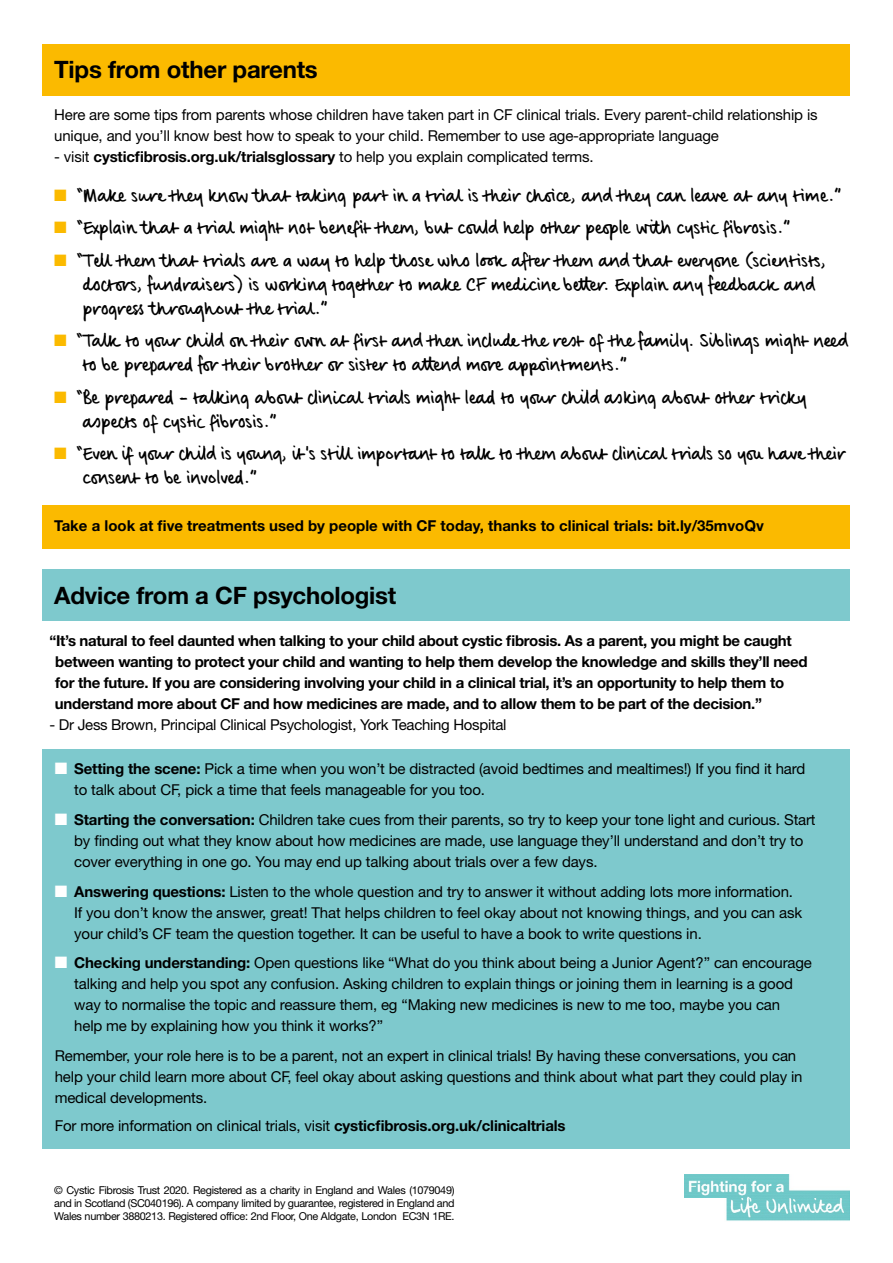
<style>
.page{position:relative;width:893px;height:1263px;background:#fff}
.page>*{position:absolute;margin:0;border:0;box-sizing:border-box;transform-origin:0 0}
.t1{font:700 24px "Helvetica Neue LT Std";letter-spacing:-.01em;color:#000}
.t2{font:16.5px/24px "CF Script";letter-spacing:-.02em;color:#000}
.t3{font:16.5px "CF Script";letter-spacing:.02em;color:#000}
.t4{font:15px/21px "Helvetica Neue LT Std";letter-spacing:-.01em;color:#000}
.t5{font:700 15px/21px "Helvetica Neue LT Std";letter-spacing:-.02em;color:#000}
.t6{font:700 15px "Helvetica Neue LT Std";color:#000}
.t7{font:10.8px/13px "Helvetica Neue LT Std";letter-spacing:-.03em;color:#000;text-align:justify}
.s1{font-weight:700}
.s2{color:#fbba00}
.s3{color:#fff}
</style>
<div class="page">
<div style="left:43px;top:570px;width:807px;height:51px;background:#7ec9cd"></div>
<div style="left:43px;top:749px;width:807px;height:400px;background:#7ec9cd"></div>
<img style="left:685px;top:1175px;width:165px;height:46px">
<div style="left:43px;top:506px;width:807px;height:43px;background:#fbba00"></div>
<div style="left:43px;top:45px;width:807px;height:51px;background:#fbba00"></div>
<h1 class="t1" style="left:54px;top:55px;width:265px">Tips from other parents</h1>
<p class="t4" style="left:54px;top:104px;width:765px">Here are some tips from parents whose children have taken part in CF clinical trials. Every parent-child relationship is unique, and you’ll know best how to speak to your child. Remember to use age-appropriate language</p>
<p class="t4" style="left:54px;top:146px;width:541px">- visit <span class="s1">cysticfibrosis.org.uk/trialsglossary</span> to help you explain complicated terms.</p>
<p class="t3" style="left:54px;top:182px;width:788px"><span class="s2">■</span> “Make sure they know that taking part in a trial is their choice, and they can leave at any time.”</p>
<p class="t2" style="left:54px;top:216px;width:737px"><span class="s2">■</span> “Explain that a trial might not benefit them, but could help other people with cystic fibrosis.”</p>
<p class="t2" style="left:83px;top:248px;width:745px;text-indent:-28px"><span class="s2">■</span> “Tell them that trials are a way to help those who look after them and that everyone (scientists, doctors, fundraisers) is working together to make CF medicine better. Explain any feedback and progress throughout the trial.”</p>
<p class="t2" style="left:83px;top:329px;width:767px;text-indent:-28px"><span class="s2">■</span> “Talk to your child on their own at first and then include the rest of the family. Siblings might need to be prepared for their brother or sister to attend more appointments.”</p>
<p class="t2" style="left:83px;top:385px;width:725px;text-indent:-28px"><span class="s2">■</span> “Be prepared – talking about clinical trials might lead to your child asking about other tricky aspects of cystic fibrosis.”</p>
<p class="t2" style="left:83px;top:442px;width:764px;text-indent:-28px"><span class="s2">■</span> “Even if your child is young, it’s still important to talk to them about clinical trials so you have their consent to be involved.”</p>
<p class="t6" style="left:54px;top:517px;width:711px">Take a look at five treatments used by people with CF today, thanks to clinical trials: bit.ly/35mvoQv</p>
<h1 class="t1" style="left:54px;top:580px;width:344px">Advice from a CF psychologist</h1>
<p class="t5" style="left:55px;top:630px;width:754px;text-indent:-6px">“It’s natural to feel daunted when talking to your child about cystic fibrosis. As a parent, you might be caught between wanting to protect your child and wanting to help them develop the knowledge and skills they’ll need for the future. If you are considering involving your child in a clinical trial, it’s an opportunity to help them to understand more about CF and how medicines are made, and to allow them to be part of the decision.”</p>
<p class="t4" style="left:50px;top:714px;width:459px">- Dr Jess Brown, Principal Clinical Psychologist, York Teaching Hospital</p>
<p class="t4" style="left:74px;top:758px;width:733px;text-indent:-20px"><span class="s3">■</span> <span class="s1">Setting the scene:</span> Pick a time when you won’t be distracted (avoid bedtimes and mealtimes!) If you find it hard to talk about CF, pick a time that feels manageable for you too.</p>
<p class="t4" style="left:74px;top:809px;width:743px;text-indent:-20px"><span class="s3">■</span> <span class="s1">Starting the conversation:</span> Children take cues from their parents, so try to keep your tone light and curious. Start by finding out what they know about how medicines are made, use language they’ll understand and don’t try to cover everything in one go. You may end up talking about trials over a few days.</p>
<p class="t4" style="left:74px;top:880px;width:729px;text-indent:-20px"><span class="s3">■</span> <span class="s1">Answering questions:</span> Listen to the whole question and try to answer it without adding lots more information.<br>If you don’t know the answer, great! That helps children to feel okay about not knowing things, and you can ask your child’s CF team the question together. It can be useful to have a book to write questions in.</p>
<p class="t4" style="left:74px;top:952px;width:739px;text-indent:-19px"><span class="s3">■</span> <span class="s1">Checking understanding:</span> Open questions like “What do you think about being a Junior Agent?” can encourage talking and help you spot any confusion. Asking children to explain things or joining them in learning is a good way to normalise the topic and reassure them, eg “Making new medicines is new to me too, maybe you can help me by explaining how you think it works?”</p>
<p class="t4" style="left:55px;top:1044px;width:749px">Remember, your role here is to be a parent, not an expert in clinical trials! By having these conversations, you can help your child learn more about CF, feel okay about asking questions and think about what part they could play in medical developments.</p>
<p class="t4" style="left:55px;top:1114px;width:512px">For more information on clinical trials, visit <span class="s1">cysticfibrosis.org.uk/clinicaltrials</span></p>
<p class="t7" style="left:54px;top:1184px;width:402px">© Cystic Fibrosis Trust 2020. Registered as a charity in England and Wales (1079049) and in Scotland (SC040196). A company limited by guarantee, registered in England and Wales number 3880213. Registered office: 2nd Floor, One Aldgate, London EC3N 1RE.</p>
</div>
